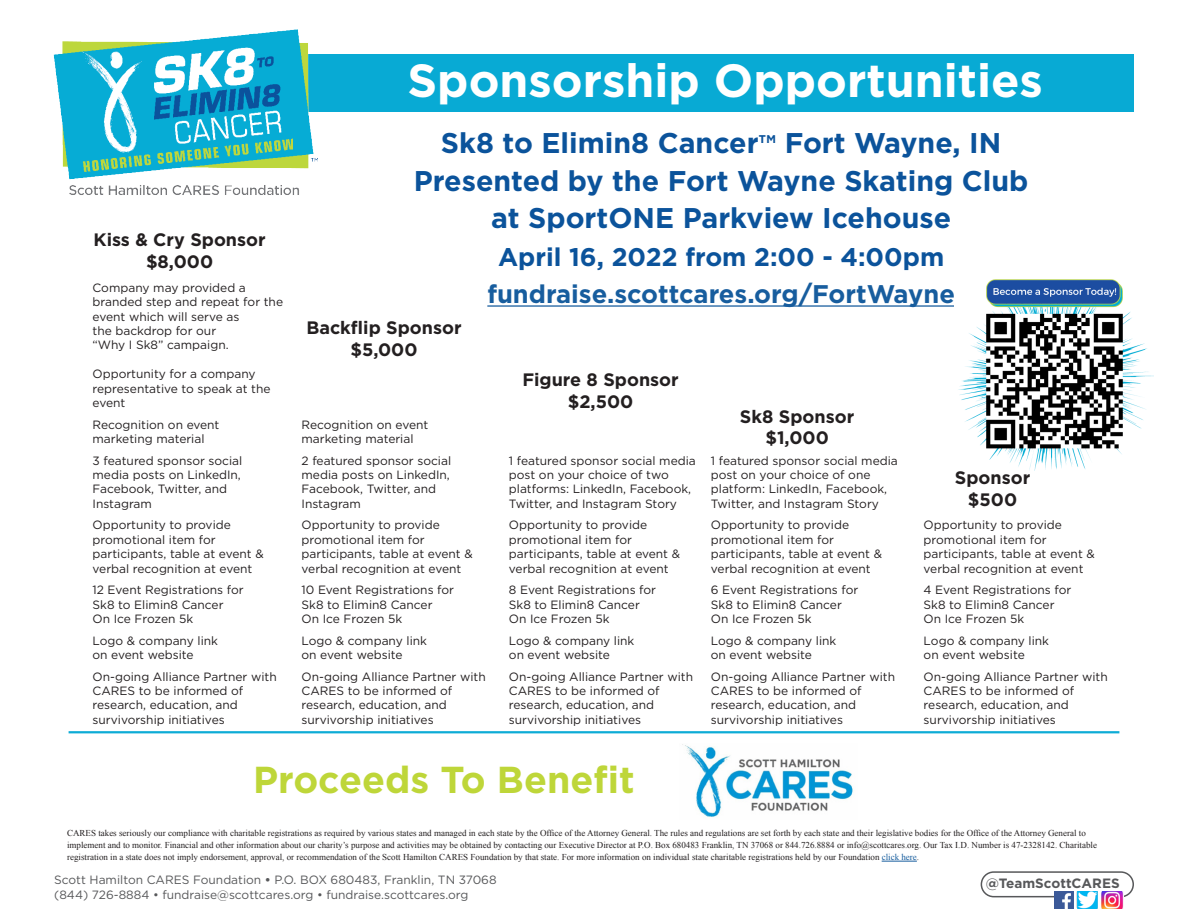
<style>
.page{position:relative;width:1188px;height:918px;background:#fff}
.page>*{position:absolute;margin:0;border:0;box-sizing:border-box;transform-origin:0 0}
.t1{font:700 46.5px "Gotham";color:#fff}
.t2{font:700 37.5px "Gotham";color:#bed639}
.t3{font:700 28.5px "Gotham";color:#0b539b}
.t4{font:700 25.5px "Gotham";color:#175d9e}
.t5{font:700 25.5px "Gotham";color:#0b539b}
.t6{font:700 18px "Gotham";color:#231f20}
.t7{font:700 13.5px "Gotham";color:#57585a}
.t8{font:12px/14.4px "Gotham";color:#231f20}
.t9{font:12px "Gotham";color:#57585a}
.t10{font:9px/12px "Times New Roman";color:#231f20}
.s1{font-size:25.5px}
.s2{color:#175d9e}
.s3{font-weight:700}
</style>
<div class="page">
<hr style="left:69px;top:731px;width:1050px;height:2px;background:#0eacd6">
<div style="left:981px;top:871px;width:153px;height:26px;border:2px solid #57585a;border-radius:12px"></div>
<div style="left:1055px;top:892px;width:68px;height:16px;background:#fff"></div>
<img style="left:1055px;top:891px;width:19px;height:18px">
<img style="left:1076px;top:891px;width:22px;height:18px">
<img style="left:1101px;top:891px;width:22px;height:18px">
<div style="left:295px;top:54px;width:839px;height:58px;background:#08aad4"></div>
<img style="left:53px;top:29px;width:265px;height:166px">
<hr style="left:487px;top:305px;width:468px;height:2px;background:#175d9e">
<hr style="left:882px;top:861px;width:35px;height:1px;background:#175d9e">
<img style="left:682px;top:744px;width:171px;height:73px">
<img style="left:958px;top:279px;width:195px;height:192px">
<p class="t6" style="left:94px;top:228px;width:174px">Kiss &amp; Cry Sponsor</p>
<p class="t6" style="left:146px;top:250px;width:69px">$8,000</p>
<p class="t8" style="left:93px;top:280px;width:155px">Company may provided a</p>
<p class="t8" style="left:93px;top:295px;width:192px">branded step and repeat for the event which will serve as</p>
<p class="t8" style="left:93px;top:323px;width:125px">the backdrop for our</p>
<p class="t8" style="left:93px;top:338px;width:138px">“Why I Sk8” campaign.</p>
<p class="t8" style="left:93px;top:367px;width:165px">Opportunity for a company</p>
<p class="t8" style="left:93px;top:381px;width:180px">representative to speak at the event</p>
<p class="t8" style="left:93px;top:417px;width:128px">Recognition on event</p>
<p class="t8" style="left:93px;top:431px;width:114px">marketing material</p>
<p class="t8" style="left:93px;top:453px;width:151px">3 featured sponsor social</p>
<p class="t8" style="left:93px;top:467px;width:150px">media posts on LinkedIn,</p>
<p class="t8" style="left:93px;top:482px;width:136px">Facebook, Twitter, and</p>
<p class="t8" style="left:93px;top:496px;width:61px">Instagram</p>
<p class="t8" style="left:93px;top:518px;width:140px">Opportunity to provide</p>
<p class="t8" style="left:93px;top:532px;width:125px">promotional item for</p>
<p class="t8" style="left:93px;top:547px;width:173px">participants, table at event &amp; verbal recognition at event</p>
<p class="t8" style="left:93px;top:583px;width:153px">12 Event Registrations for</p>
<p class="t8" style="left:93px;top:597px;width:132px">Sk8 to Elimin8 Cancer</p>
<p class="t8" style="left:93px;top:611px;width:102px">On Ice Frozen 5k</p>
<p class="t8" style="left:93px;top:633px;width:127px">Logo &amp; company link</p>
<p class="t8" style="left:93px;top:647px;width:103px">on event website</p>
<p class="t8" style="left:93px;top:669px;width:186px">On-going Alliance Partner with<br>CARES to be informed of</p>
<p class="t8" style="left:93px;top:698px;width:147px">research, education, and</p>
<p class="t8" style="left:93px;top:712px;width:134px">survivorship initiatives</p>
<p class="t1" style="left:408px;top:50px;width:637px">Sponsorship Opportunities</p>
<p class="t3" style="left:441px;top:124px;width:562px">Sk8 to Elimin8 Cancer<span class="s1">™</span> Fort Wayne, IN</p>
<p class="t3" style="left:414px;top:162px;width:616px">Presented by the Fort Wayne Skating Club</p>
<p class="t3" style="left:491px;top:199px;width:462px">at SportONE Parkview Icehouse</p>
<p class="t5" style="left:498px;top:240px;width:448px">April 16, 2022 from 2:00 - 4:00pm</p>
<p class="t4" style="left:487px;top:278px;width:469px">fundraise.scottcares.org/FortWayne</p>
<p class="t6" style="left:306px;top:316px;width:157px">Backflip Sponsor</p>
<p class="t6" style="left:350px;top:337px;width:69px">$5,000</p>
<p class="t8" style="left:302px;top:417px;width:128px">Recognition on event</p>
<p class="t8" style="left:302px;top:431px;width:114px">marketing material</p>
<p class="t6" style="left:522px;top:368px;width:158px">Figure 8 Sponsor</p>
<p class="t6" style="left:568px;top:389px;width:67px">$2,500</p>
<p class="t6" style="left:740px;top:404px;width:116px">Sk8 Sponsor</p>
<p class="t6" style="left:765px;top:426px;width:65px">$1,000</p>
<p class="t8" style="left:302px;top:453px;width:151px">2 featured sponsor social</p>
<p class="t8" style="left:302px;top:467px;width:150px">media posts on LinkedIn,</p>
<p class="t8" style="left:302px;top:482px;width:136px">Facebook, Twitter, and</p>
<p class="t8" style="left:302px;top:496px;width:61px">Instagram</p>
<p class="t8" style="left:509px;top:453px;width:188px">1 featured sponsor social media post on your choice of two platforms: LinkedIn, Facebook,<br>Twitter, and Instagram Story</p>
<p class="t8" style="left:711px;top:453px;width:188px">1 featured sponsor social media post on your choice of one</p>
<p class="t8" style="left:711px;top:482px;width:178px">platform: LinkedIn, Facebook,<br>Twitter, and Instagram Story</p>
<p class="t6" style="left:955px;top:466px;width:77px">Sponsor</p>
<p class="t6" style="left:968px;top:487px;width:51px">$500</p>
<p class="t8" style="left:302px;top:518px;width:140px">Opportunity to provide</p>
<p class="t8" style="left:302px;top:532px;width:125px">promotional item for</p>
<p class="t8" style="left:302px;top:547px;width:173px">participants, table at event &amp; verbal recognition at event</p>
<p class="t8" style="left:509px;top:518px;width:140px">Opportunity to provide</p>
<p class="t8" style="left:509px;top:532px;width:125px">promotional item for</p>
<p class="t8" style="left:509px;top:547px;width:173px">participants, table at event &amp; verbal recognition at event</p>
<p class="t8" style="left:711px;top:518px;width:140px">Opportunity to provide</p>
<p class="t8" style="left:711px;top:532px;width:125px">promotional item for</p>
<p class="t8" style="left:711px;top:547px;width:173px">participants, table at event &amp; verbal recognition at event</p>
<p class="t8" style="left:924px;top:518px;width:140px">Opportunity to provide</p>
<p class="t8" style="left:924px;top:532px;width:125px">promotional item for</p>
<p class="t8" style="left:924px;top:547px;width:173px">participants, table at event &amp; verbal recognition at event</p>
<p class="t8" style="left:302px;top:583px;width:154px">10 Event Registrations for</p>
<p class="t8" style="left:302px;top:597px;width:132px">Sk8 to Elimin8 Cancer</p>
<p class="t8" style="left:302px;top:611px;width:102px">On Ice Frozen 5k</p>
<p class="t8" style="left:509px;top:583px;width:149px">8 Event Registrations for</p>
<p class="t8" style="left:509px;top:597px;width:132px">Sk8 to Elimin8 Cancer</p>
<p class="t8" style="left:509px;top:611px;width:102px">On Ice Frozen 5k</p>
<p class="t8" style="left:711px;top:583px;width:149px">6 Event Registrations for</p>
<p class="t8" style="left:711px;top:597px;width:132px">Sk8 to Elimin8 Cancer</p>
<p class="t8" style="left:711px;top:611px;width:102px">On Ice Frozen 5k</p>
<p class="t8" style="left:924px;top:583px;width:149px">4 Event Registrations for</p>
<p class="t8" style="left:924px;top:597px;width:132px">Sk8 to Elimin8 Cancer</p>
<p class="t8" style="left:924px;top:611px;width:102px">On Ice Frozen 5k</p>
<p class="t8" style="left:302px;top:633px;width:127px">Logo &amp; company link</p>
<p class="t8" style="left:302px;top:647px;width:103px">on event website</p>
<p class="t8" style="left:509px;top:633px;width:127px">Logo &amp; company link</p>
<p class="t8" style="left:509px;top:647px;width:103px">on event website</p>
<p class="t8" style="left:711px;top:633px;width:127px">Logo &amp; company link</p>
<p class="t8" style="left:711px;top:647px;width:103px">on event website</p>
<p class="t8" style="left:924px;top:633px;width:127px">Logo &amp; company link</p>
<p class="t8" style="left:924px;top:647px;width:103px">on event website</p>
<p class="t8" style="left:302px;top:669px;width:186px">On-going Alliance Partner with<br>CARES to be informed of</p>
<p class="t8" style="left:302px;top:698px;width:147px">research, education, and</p>
<p class="t8" style="left:302px;top:712px;width:134px">survivorship initiatives</p>
<p class="t8" style="left:509px;top:669px;width:186px">On-going Alliance Partner with<br>CARES to be informed of</p>
<p class="t8" style="left:509px;top:698px;width:147px">research, education, and</p>
<p class="t8" style="left:509px;top:712px;width:134px">survivorship initiatives</p>
<p class="t8" style="left:711px;top:669px;width:186px">On-going Alliance Partner with<br>CARES to be informed of</p>
<p class="t8" style="left:711px;top:698px;width:147px">research, education, and</p>
<p class="t8" style="left:711px;top:712px;width:134px">survivorship initiatives</p>
<p class="t8" style="left:924px;top:669px;width:186px">On-going Alliance Partner with<br>CARES to be informed of</p>
<p class="t8" style="left:924px;top:698px;width:147px">research, education, and</p>
<p class="t8" style="left:924px;top:712px;width:134px">survivorship initiatives</p>
<p class="t2" style="left:253px;top:755px;width:383px">Proceeds To Benefit</p>
<p class="t10" style="left:67px;top:827px;width:1031px">CARES takes seriously our compliance with charitable registrations as required by various states and managed in each state by the Office of the Attorney General. The rules and regulations are set forth by each state and their legislative bodies for the Office of the Attorney General to implement and to monitor. Financial and other information about our charity’s purpose and activities may be obtained by contacting our Executive Director at P.O. Box 680483 Franklin, TN 37068 or 844.726.8884 or info@scottcares.org. Our Tax I.D. Number is 47-2328142. Charitable registration in a state does not imply endorsement, approval, or recommendation of the Scott Hamilton CARES Foundation by that state. For more information on individual state charitable registrations held by our Foundation <span class="s2">click here</span>.</p>
<p class="t9" style="left:54px;top:872px;width:444px">Scott Hamilton CARES Foundation <span class="s3">•</span> P.O. BOX 680483, Franklin, TN 37068</p>
<p class="t9" style="left:54px;top:887px;width:416px">(844) 726-8884 • fundraise@scottcares.org • fundraise.scottcares.org</p>
<p class="t7" style="left:986px;top:875px;width:136px">@TeamScottCARES</p>
</div>
